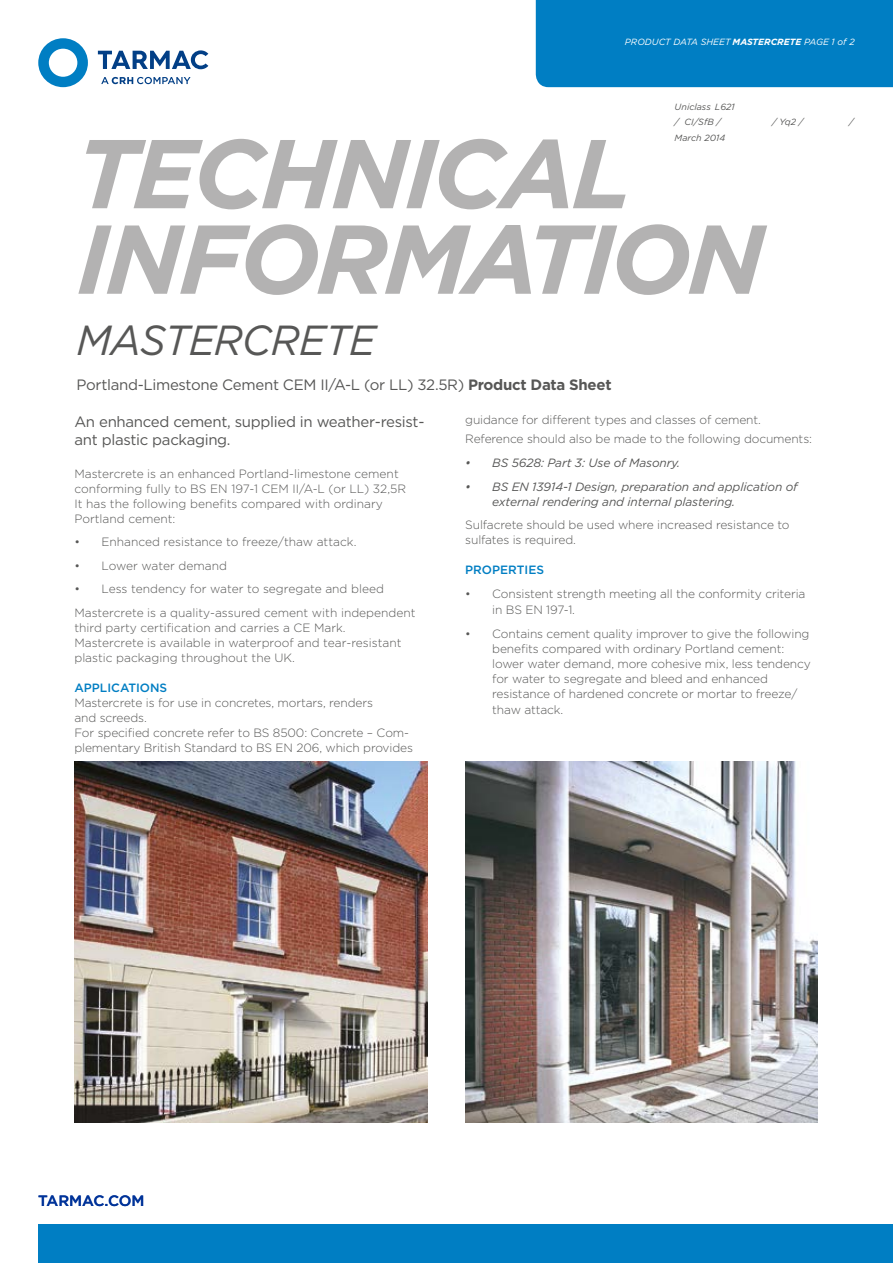
<style>
.page{position:relative;width:893px;height:1263px;background:#fff}
.page>*{position:absolute;margin:0;border:0;box-sizing:border-box;transform-origin:0 0}
.t1{font:italic 700 97.5px/85.5px "Gotham";letter-spacing:-.04em;color:#b3b2b2}
.t2{font:italic 42px "Gotham";letter-spacing:-.025em;color:#575756;scale:.96 1}
.t3{font:15px/18px "Gotham";letter-spacing:-.02em;color:#575756}
.t4{font:500 15px "Gotham";color:#039}
.t5{font:300 12px/15px "Gotham";letter-spacing:-.01em;color:#575756}
.t6{font:italic 12px/15px "Gotham";letter-spacing:-.01em;color:#575756}
.t7{font:500 12px "Gotham";color:#007ec3}
.t8{font:italic 9px "Gotham";color:#fff}
.t9{font:italic 9px/15.3px "Gotham";color:#575756}
.s1{font-weight:700}
</style>
<div class="page">
<div style="left:38px;top:1225px;width:855px;height:38px;background:#007ec3"></div>
<svg style="left:101px;top:77px;width:90px;height:7px"></svg>
<svg style="left:98px;top:50px;width:110px;height:19px"></svg>
<svg style="left:38px;top:38px;width:50px;height:49px"></svg>
<div style="left:536px;top:0;width:357px;height:87px;background:#007ec3"></div>
<img style="left:74px;top:761px;width:353px;height:362px">
<img style="left:466px;top:761px;width:352px;height:362px">
<p class="t8" style="left:625px;top:37px;width:231px">PRODUCT DATA SHEET <span class="s1">MASTERCRETE</span> PAGE 1 of 2</p>
<p class="t9" style="left:675px;top:99px;width:62px">Uniclass L621 / CI/SfB /</p>
<p class="t9" style="left:772px;top:114px;width:33px">/ Yq2 /</p>
<p class="t9" style="left:849px;top:114px;width:6px">/</p>
<p class="t9" style="left:675px;top:130px;width:52px">March 2014</p>
<h1 class="t1" style="left:77px;top:130px;width:689px">TECHNICAL<br>INFORMATION</h1>
<h2 class="t2" style="left:77px;top:313px;width:313px">MASTERCRETE</h2>
<p class="t3" style="left:77px;top:376px;width:537px">Portland-Limestone Cement CEM II/A-L (or LL) 32.5R) <span class="s1">Product Data Sheet</span></p>
<p class="t3" style="left:74px;top:412px;width:352px">An enhanced cement, supplied in weather-resist&shy;ant plastic packaging.</p>
<p class="t5" style="left:74px;top:466px;width:333px">Mastercrete is an enhanced Portland-limestone cement conforming fully to BS EN 197-1 CEM II/A-L (or LL) 32,5R It has the following benefits compared with ordinary Portland cement:</p>
<p class="t5" style="left:74px;top:534px;width:284px">• Enhanced resistance to freeze/thaw attack.</p>
<p class="t5" style="left:74px;top:558px;width:154px">• Lower water demand</p>
<p class="t5" style="left:74px;top:577px;width:343px;line-height:23.5px">• Less tendency for water to segregate and bleed<br>Mastercrete is a quality-assured cement with independent</p>
<p class="t5" style="left:74px;top:620px;width:329px">third party certification and carries a CE Mark.<br>Mastercrete is available in waterproof and tear-resistant plastic packaging throughout the UK.</p>
<p class="t7" style="left:74px;top:680px;width:94px">APPLICATIONS</p>
<p class="t5" style="left:74px;top:695px;width:340px">Mastercrete is for use in concretes, mortars, renders<br>and screeds.<br>For specified concrete refer to BS 8500: Concrete – Com&shy;plementary British Standard to BS EN 206, which provides</p>
<p class="t5" style="left:465px;top:410px;width:348px;line-height:19.2px">guidance for different types and classes of cement.<br>Reference should also be made to the following documents:</p>
<p class="t6" style="left:465px;top:455px;width:216px">• BS 5628: Part 3: Use of Masonry.</p>
<p class="t6" style="left:492px;top:478px;width:307px;text-indent:-27px">• BS EN 13914-1 Design, preparation and application of external rendering and internal plastering.</p>
<p class="t5" style="left:465px;top:517px;width:326px">Sulfacrete should be used where increased resistance to sulfates is required.</p>
<p class="t7" style="left:465px;top:562px;width:80px">PROPERTIES</p>
<p class="t5" style="left:492px;top:585px;width:315px;line-height:16.5px;text-indent:-27px">• Consistent strength meeting all the conformity criteria in BS EN 197-1.</p>
<p class="t5" style="left:492px;top:625px;width:320px;text-indent:-27px">• Contains cement quality improver to give the following benefits compared with ordinary Portland cement: lower water demand, more cohesive mix, less tendency for water to segregate and bleed and enhanced resistance of hardened concrete or mortar to freeze/</p>
<p class="t5" style="left:492px;top:702px;width:73px">thaw attack.</p>
<p class="t4" style="left:38px;top:1190px;width:108px">TARMAC.COM</p>
</div>
